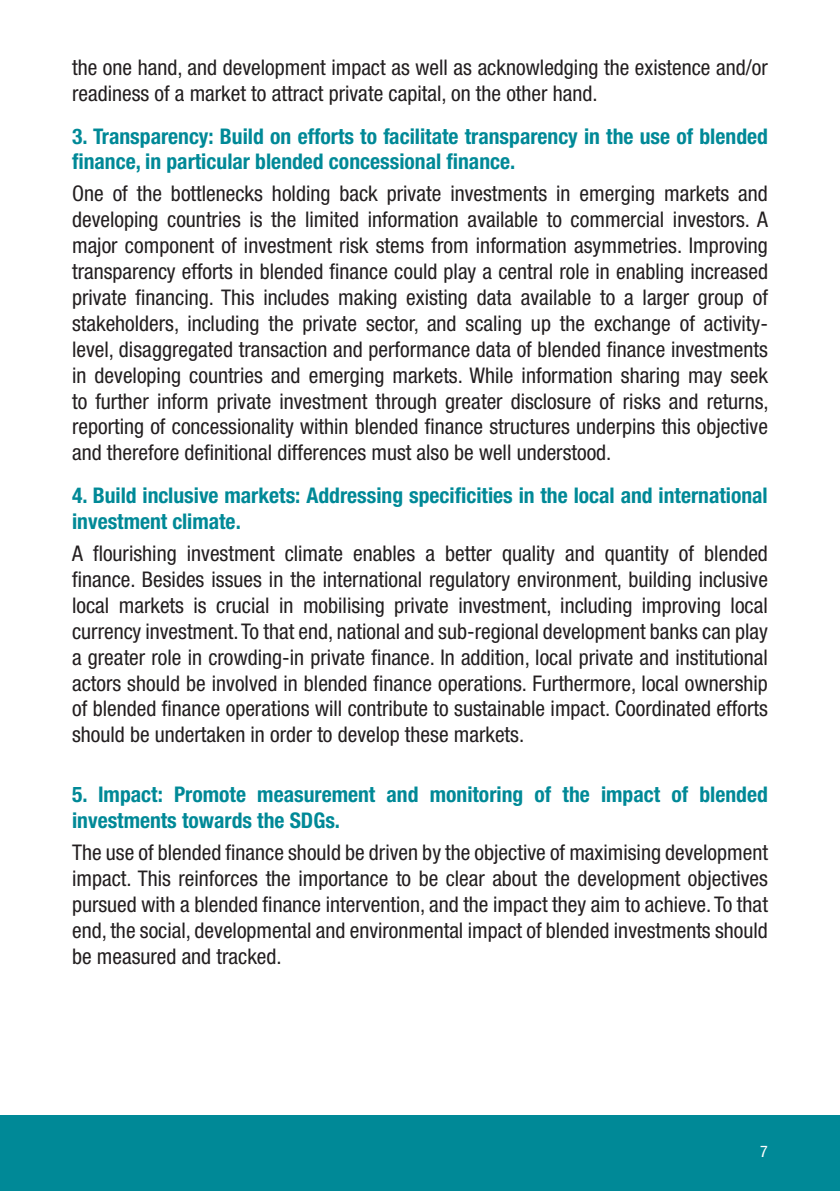
<style>
.page{position:relative;width:840px;height:1191px;background:#fff}
.page>*{position:absolute;margin:0;border:0;box-sizing:border-box;transform-origin:0 0}
.body_copy{font:condensed 21.6px/26px "Helvetica Neue LT Std";color:#231f20;text-align:justify}
.body_copy-2{font:700 condensed 21.6px/26px "Helvetica Neue LT Std";color:#008997}
.t1{font:condensed 16px "Helvetica Neue LT Std";color:#fff}
</style>
<div class="page">
<div style="left:0;top:1115px;width:839px;height:76px;background:#008997"></div>
<p class="body_copy" style="left:72px;top:54px;width:697px">the one hand, and development impact as well as acknowledging the existence and/or readiness of a market to attract private capital, on the other hand.</p>
<p class="body_copy-2" style="left:72px;top:123px;width:697px">3. Transparency: Build on efforts to facilitate transparency in the use of blended finance, in particular blended concessional finance.</p>
<p class="body_copy" style="left:72px;top:180px;width:697px">One of the bottlenecks holding back private investments in emerging markets and developing countries is the limited information available to commercial investors. A major component of investment risk stems from information asymmetries. Improving transparency efforts in blended finance could play a central role in enabling increased private financing. This includes making existing data available to a larger group of stakeholders, including the private sector, and scaling up the exchange of activity&shy;level, disaggregated transaction and performance data of blended finance investments in developing countries and emerging markets. While information sharing may seek to further inform private investment through greater disclosure of risks and returns, reporting of concessionality within blended finance structures underpins this objective and therefore definitional differences must also be well understood.</p>
<p class="body_copy-2" style="left:72px;top:482px;width:696px">4. Build inclusive markets: Addressing specificities in the local and international investment climate.</p>
<p class="body_copy" style="left:72px;top:540px;width:697px">A flourishing investment climate enables a better quality and quantity of blended finance. Besides issues in the international regulatory environment, building inclusive local markets is crucial in mobilising private investment, including improving local currency investment. To that end, national and sub-regional development banks can play a greater role in crowding-in private finance. In addition, local private and institutional actors should be involved in blended finance operations. Furthermore, local ownership of blended finance operations will contribute to sustainable impact. Coordinated efforts should be undertaken in order to develop these markets.</p>
<p class="body_copy-2" style="left:72px;top:781px;width:697px">5. Impact: Promote measurement and monitoring of the impact of blended investments towards the SDGs.</p>
<p class="body_copy" style="left:72px;top:839px;width:697px">The use of blended finance should be driven by the objective of maximising development impact. This reinforces the importance to be clear about the development objectives pursued with a blended finance intervention, and the impact they aim to achieve. To that end, the social, developmental and environmental impact of blended investments should be measured and tracked.</p>
<p class="t1" style="left:759px;top:1142px;width:9px">7</p>
</div>
